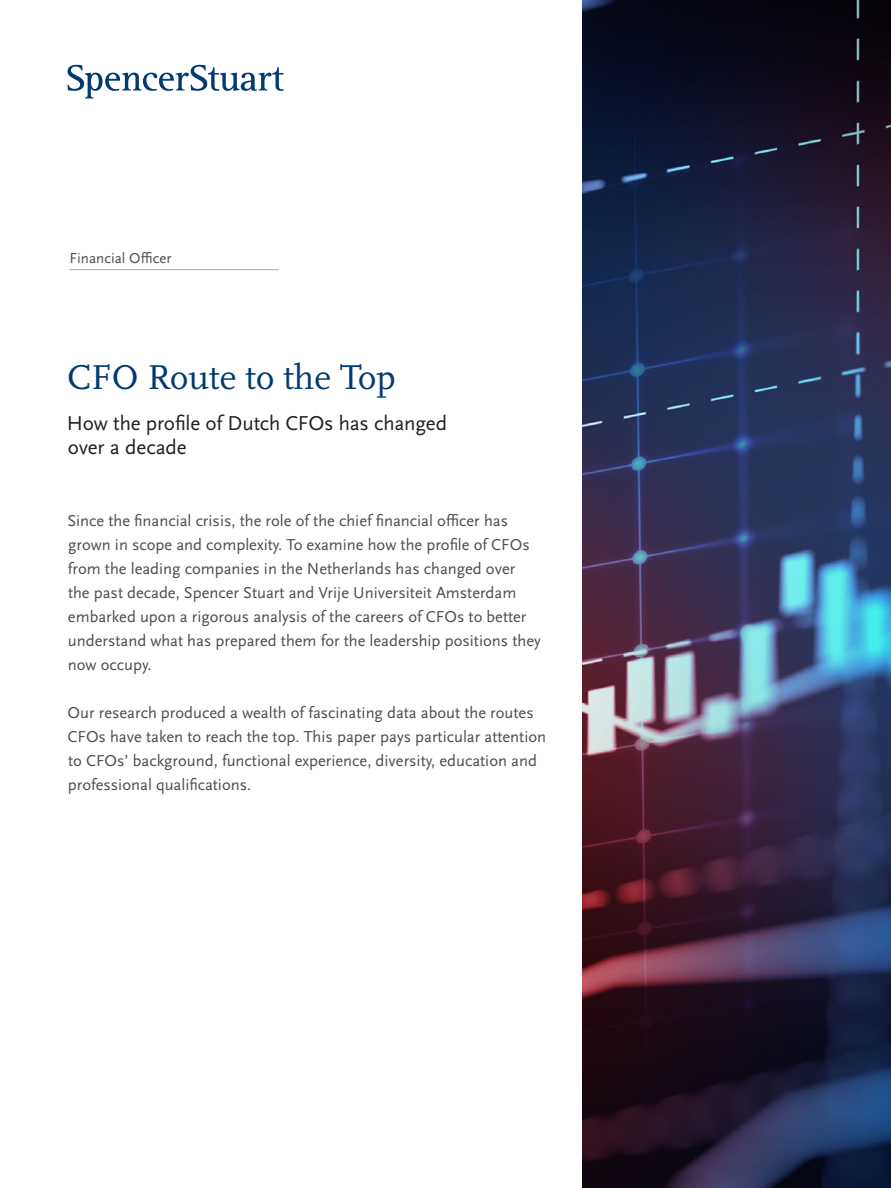
<style>
.page{position:relative;width:891px;height:1188px;background:#fff}
.page>*{position:absolute;margin:0;border:0;box-sizing:border-box;transform-origin:0 0}
.Cover_Title_Serif{font:36px "Scala Pro";color:#003a70}
.Cover_Sub-Title_Seri{font:21px/24px "Scala Sans Pro";letter-spacing:-.01em;color:#231f20}
.t1{font:16.5px/24px "Scala Sans Pro";color:#4d4d4f}
.Practice_Header{font:15px "Scala Sans Pro";color:#4d4d4f}
</style>
<div class="page">
<svg style="left:67px;top:65px;width:217px;height:33px"></svg>
<hr style="left:69px;top:269px;width:210px;height:1px;background:#a7a9ac">
<img style="left:582px;top:0;width:309px;height:1188px">
<p class="Practice_Header" style="left:69px;top:249px;width:104px">Financial Officer</p>
<p class="Cover_Title_Serif" style="left:67px;top:356px;width:330px">CFO Route to the Top</p>
<p class="Cover_Sub-Title_Seri" style="left:67px;top:411px;width:382px">How the profile of Dutch CFOs has changed over a decade</p>
<p class="t1" style="left:67px;top:508px;width:475px">Since the financial crisis, the role of the chief financial officer has grown in scope and complexity. To examine how the profile of CFOs from the leading companies in the Netherlands has changed over the past decade, Spencer Stuart and Vrije Universiteit Amsterdam embarked upon a rigorous analysis of the careers of CFOs to better understand what has prepared them for the leadership positions they now occupy.</p>
<p class="t1" style="left:67px;top:700px;width:480px">Our research produced a wealth of fascinating data about the routes CFOs have taken to reach the top. This paper pays particular attention to CFOs’ background, functional experience, diversity, education and professional qualifications.</p>
</div>
